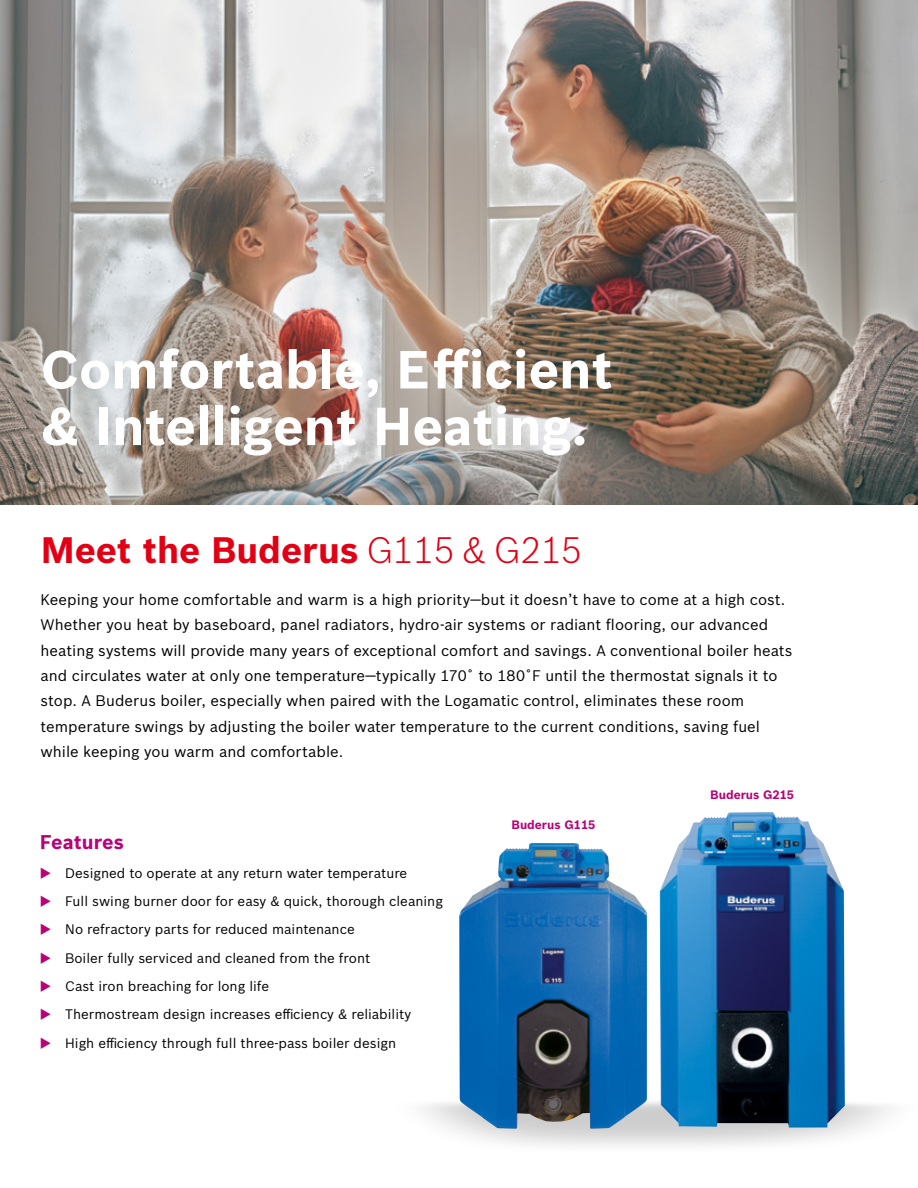
<style>
.page{position:relative;width:918px;height:1188px;background:#fff}
.page>*{position:absolute;margin:0;border:0;box-sizing:border-box;transform-origin:0 0}
.t1{font:700 52.35px/56.7px "Bosch Sans";color:#fff}
.t2{font:700 36px "Bosch Sans";color:#e20015}
.t3{font:700 19.5px "Bosch Sans";letter-spacing:.005em;color:#b90276}
.t4{font:15px/25.3px "Bosch Sans";letter-spacing:.005em;color:#000}
.t5{font:13.5px "Bosch Sans";color:#000}
.t6{font:700 12px "Bosch Sans";color:#b90276}
.s1{font-weight:300}
.s2{color:#b90276}
</style>
<div class="page">
<img style="left:660px;top:812px;width:185px;height:316px">
<img style="left:459px;top:843px;width:188px;height:286px">
<img style="left:0;top:0;width:918px;height:504px">
<h1 class="t1" style="left:41px;top:338px;width:573px">Comfortable, Efficient &amp; Intelligent Heating.</h1>
<h2 class="t2" style="left:41px;top:523px;width:543px">Meet the Buderus <span class="s1">G115 &amp; G215</span></h2>
<p class="t4" style="left:40px;top:586px;width:754px">Keeping your home comfortable and warm is a high priority—but it doesn’t have to come at a high cost.<br>Whether you heat by baseboard, panel radiators, hydro-air systems or radiant flooring, our advanced heating systems will provide many years of exceptional comfort and savings. A conventional boiler heats and circulates water at only one temperature—typically 170˚ to 180˚F until the thermostat signals it to stop. A Buderus boiler, especially when paired with the Logamatic control, eliminates these room temperature swings by adjusting the boiler water temperature to the current conditions, saving fuel while keeping you warm and comfortable.</p>
<h3 class="t3" style="left:40px;top:828px;width:86px">Features</h3>
<p class="t5" style="left:40px;top:863px;width:369px"><span class="s2">◆</span> Designed to operate at any return water temperature</p>
<p class="t5" style="left:40px;top:891px;width:405px"><span class="s2">◆</span> Full swing burner door for easy &amp; quick, thorough cleaning</p>
<p class="t5" style="left:40px;top:920px;width:316px"><span class="s2">◆</span> No refractory parts for reduced maintenance</p>
<p class="t5" style="left:40px;top:948px;width:332px"><span class="s2">◆</span> Boiler fully serviced and cleaned from the front</p>
<p class="t5" style="left:40px;top:976px;width:231px"><span class="s2">◆</span> Cast iron breaching for long life</p>
<p class="t5" style="left:40px;top:1004px;width:373px"><span class="s2">◆</span> Thermostream design increases efficiency &amp; reliability</p>
<p class="t5" style="left:40px;top:1033px;width:358px"><span class="s2">◆</span> High efficiency through full three-pass boiler design</p>
<p class="t6" style="left:512px;top:816px;width:85px">Buderus G115</p>
<p class="t6" style="left:710px;top:786px;width:85px">Buderus G215</p>
</div>
